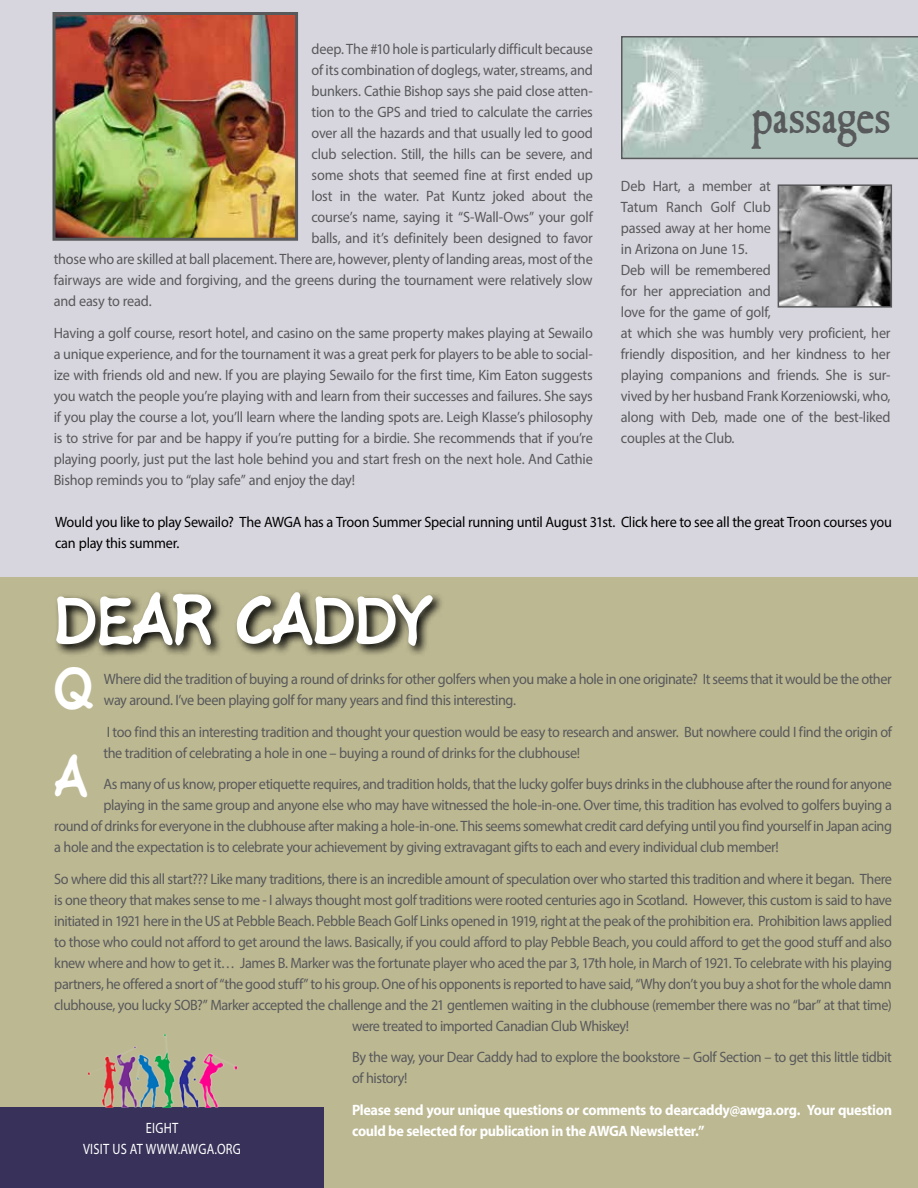
<style>
.page{position:relative;width:918px;height:1188px;background:#fff}
.page>*{position:absolute;margin:0;border:0;box-sizing:border-box;transform-origin:0 0}
.t1{font:55.5px "Book Illustrators Handwriting";letter-spacing:-.055em;color:#fff;scale:.95 1}
.t2{font:52.5px "Caslon Antique";letter-spacing:-.025em;color:#58595b;scale:.95 1}
.t3{font:45px/89.2px "Book Illustrators Handwriting";color:#fff;scale:.95 1}
.t4{font:15px/21px "Myriad Pro";letter-spacing:-.03em;color:#58595b;scale:.95 1}
.t5{font:15px/21px "Myriad Pro";letter-spacing:-.015em;color:#000;scale:.95 1}
.t6{font:700 15px/21px "Myriad Pro";letter-spacing:-.025em;color:#fff;scale:.95 1}
.t7{font:15px/21px "Myriad Pro";letter-spacing:.02em;color:#fff;text-align:center;scale:.83 1}
</style>
<div class="page">
<div style="left:0;top:0;width:918px;height:578px;background:#d7d6de"></div>
<svg style="left:621px;top:36px;width:297px;height:123px;background:#b2c3bd"></svg>
<div style="left:0;top:578px;width:918px;height:610px;background:#bcb892"></div>
<div style="left:0;top:1107px;width:324px;height:81px;background:#383159"></div>
<img style="left:88px;top:1035px;width:149px;height:72px">
<svg style="left:56px;top:592px;width:386px;height:63px"></svg>
<img style="left:781px;top:187px;width:108px;height:118px">
<div style="left:778px;top:184px;width:114px;height:124px;border:2px solid #58595b"></div>
<img style="left:56px;top:16px;width:238px;height:221px">
<div style="left:52px;top:12px;width:246px;height:229px;border:3px solid #58595b"></div>
<p class="t4" style="left:312px;top:38px;width:298px">deep. The #10 hole is particularly difficult because</p>
<p class="t4" style="left:312px;top:59px;width:298px">of its combination of doglegs, water, streams, and</p>
<p class="t4" style="left:312px;top:80px;width:298px">bunkers. Cathie Bishop says she paid close atten-</p>
<p class="t4" style="left:312px;top:101px;width:298px">tion to the GPS and tried to calculate the carries</p>
<p class="t4" style="left:312px;top:122px;width:298px">over all the hazards and that usually led to good</p>
<p class="t4" style="left:312px;top:143px;width:298px">club selection. Still, the hills can be severe, and</p>
<p class="t4" style="left:312px;top:164px;width:298px">some shots that seemed fine at first ended up</p>
<p class="t4" style="left:312px;top:185px;width:298px">lost in the water. Pat Kuntz joked about the</p>
<p class="t4" style="left:312px;top:206px;width:298px">course’s name, saying it “S-Wall-Ows” your golf</p>
<p class="t4" style="left:312px;top:227px;width:298px">balls, and it’s definitely been designed to favor</p>
<p class="t4" style="left:54px;top:248px;width:569px">those who are skilled at ball placement. There are, however, plenty of landing areas, most of the</p>
<p class="t4" style="left:54px;top:269px;width:569px">fairways are wide and forgiving, and the greens during the tournament were relatively slow</p>
<p class="t4" style="left:54px;top:290px;width:103px">and easy to read.</p>
<p class="t4" style="left:54px;top:322px;width:569px;text-align:justify">Having a golf course, resort hotel, and casino on the same property makes playing at Sewailo a unique experience, and for the tournament it was a great perk for players to be able to social&shy;ize with friends old and new. If you are playing Sewailo for the first time, Kim Eaton suggests you watch the people you’re playing with and learn from their successes and failures. She says if you play the course a lot, you’ll learn where the landing spots are. Leigh Klasse’s philosophy is to strive for par and be happy if you’re putting for a birdie. She recommends that if you’re playing poorly, just put the last hole behind you and start fresh on the next hole. And Cathie Bishop reminds you to “play safe” and enjoy the day!</p>
<h2 class="t2" style="left:751px;top:81px;width:149px">passages</h2>
<p class="t4" style="left:621px;top:175px;width:285px">Deb Hart, a member at<br>Tatum Ranch Golf Club<br>passed away at her home<br>in Arizona on June 15.<br>Deb will be remembered<br>for her appreciation and<br>love for the game of golf,<br>at which she was humbly very proficient, her friendly disposition, and her kindness to her playing companions and friends. She is sur&shy;vived by her husband Frank Korzeniowski, who, along with Deb, made one of the best-liked couples at the Club.</p>
<p class="t5" style="left:55px;top:511px;width:882px">Would you like to play Sewailo? The AWGA has a Troon Summer Special running until August 31st. Click here to see all the great Troon courses you can play this summer.</p>
<h1 class="t1" style="left:53px;top:577px;width:401px">DEAR CADDY</h1>
<h3 class="t3" style="left:54px;top:643px;width:43px">Q<br>A</h3>
<p class="t4" style="left:104px;top:668px;width:831px">Where did the tradition of buying a round of drinks for other golfers when you make a hole in one originate? It seems that it would be the other way around. I’ve been playing golf for many years and find this interesting.</p>
<p class="t4" style="left:103px;top:721px;width:832px">I too find this an interesting tradition and thought your question would be easy to research and answer. But nowhere could I find the origin of the tradition of celebrating a hole in one – buying a round of drinks for the clubhouse!</p>
<p class="t4" style="left:103px;top:773px;width:832px">As many of us know, proper etiquette requires, and tradition holds, that the lucky golfer buys drinks in the clubhouse after the round for anyone</p>
<p class="t4" style="left:103px;top:794px;width:832px">playing in the same group and anyone else who may have witnessed the hole-in-one. Over time, this tradition has evolved to golfers buying a</p>
<p class="t4" style="left:54px;top:815px;width:883px">round of drinks for everyone in the clubhouse after making a hole-in-one. This seems somewhat credit card defying until you find yourself in Japan acing</p>
<p class="t4" style="left:54px;top:836px;width:764px">a hole and the expectation is to celebrate your achievement by giving extravagant gifts to each and every individual club member!</p>
<p class="t4" style="left:54px;top:868px;width:883px">So where did this all start??? Like many traditions, there is an incredible amount of speculation over who started this tradition and where it began. There</p>
<p class="t4" style="left:54px;top:889px;width:883px">is one theory that makes sense to me - I always thought most golf traditions were rooted centuries ago in Scotland. However, this custom is said to have</p>
<p class="t4" style="left:54px;top:910px;width:883px">initiated in 1921 here in the US at Pebble Beach. Pebble Beach Golf Links opened in 1919, right at the peak of the prohibition era. Prohibition laws applied</p>
<p class="t4" style="left:54px;top:931px;width:883px">to those who could not afford to get around the laws. Basically, if you could afford to play Pebble Beach, you could afford to get the good stuff and also</p>
<p class="t4" style="left:54px;top:952px;width:883px">knew where and how to get it… James B. Marker was the fortunate player who aced the par 3, 17th hole, in March of 1921. To celebrate with his playing</p>
<p class="t4" style="left:54px;top:973px;width:883px">partners, he offered a snort of “the good stuff” to his group. One of his opponents is reported to have said, “Why don’t you buy a shot for the whole damn</p>
<p class="t4" style="left:54px;top:994px;width:883px">clubhouse, you lucky SOB?” Marker accepted the challenge and the 21 gentlemen waiting in the clubhouse (remember there was no “bar” at that time)</p>
<p class="t4" style="left:352px;top:1015px;width:293px">were treated to imported Canadian Club Whiskey!</p>
<p class="t4" style="left:352px;top:1046px;width:570px">By the way, your Dear Caddy had to explore the bookstore – Golf Section – to get this little tidbit of history!</p>
<p class="t6" style="left:352px;top:1098px;width:570px">Please send your unique questions or comments to dearcaddy@awga.org. Your question could be selected for publication in the AWGA Newsletter.”</p>
<p class="t7" style="left:83px;top:1117px;width:192px">EIGHT<br>VISIT US AT WWW.AWGA.ORG</p>
</div>
